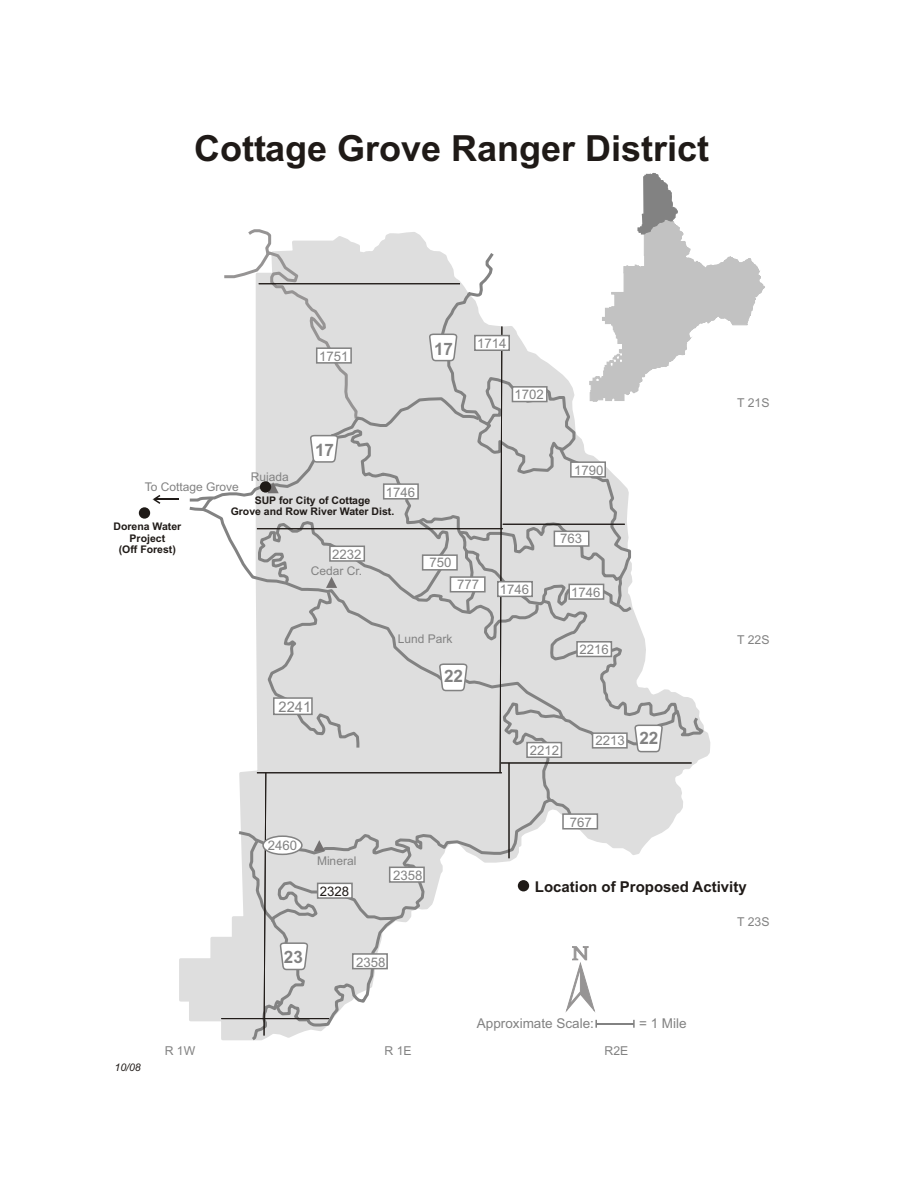
<style>
.page{position:relative;width:918px;height:1188px;background:#fff}
.page>*{position:absolute;margin:0;border:0;box-sizing:border-box;transform-origin:0 0}
.t1{font:700 36px "Arial";color:#1f1a17}
.t2{font:700 17.1px "Arial";color:#828282}
.t3{font:700 15px "Arial";color:#1f1a17}
.t4{font:14.7px "Arial";color:#828282}
.t5{font:13.5px "Arial";color:#828282}
.t6{font:13.2px "Arial";color:#828282}
.t7{font:13.2px "Arial";color:#1f1a17}
.t8{font:12.15px "Arial";color:#828282}
.t9{font:12px "Arial";color:#828282}
.t10{font:700 10.5px/11.7px "Arial";color:#1f1a17;text-align:center}
.t11{font:italic 10.5px "Arial";color:#1f1a17}
</style>
<div class="page">
<svg style="left:153px;top:495px;width:25px;height:9px"></svg>
<svg style="left:198px;top:173px;width:567px;height:868px"></svg>
<div style="left:518px;top:880px;width:11px;height:11px;background:#1f1a17;border-radius:50%"></div>
<div style="left:260px;top:481px;width:11px;height:12px;background:#1f1a17;border-radius:50%"></div>
<div style="left:139px;top:507px;width:11px;height:12px;background:#1f1a17;border-radius:50%"></div>
<h1 class="t1" style="left:194px;top:134px;width:517px">Cottage Grove Ranger District</h1>
<p class="t6" style="left:319px;top:351px;width:31px">1751</p>
<h2 class="t2" style="left:434px;top:343px;width:21px">17</h2>
<p class="t6" style="left:477px;top:338px;width:31px">1714</p>
<p class="t6" style="left:515px;top:389px;width:31px">1702</p>
<h2 class="t2" style="left:315px;top:444px;width:21px">17</h2>
<p class="t9" style="left:251px;top:472px;width:40px">Rujada</p>
<p class="t9" style="left:145px;top:483px;width:95px">To Cottage Grove</p>
<p class="t6" style="left:386px;top:487px;width:31px">1746</p>
<p class="t10" style="left:231px;top:495px;width:165px">SUP for City of Cottage<br>Grove and Row River Water Dist.</p>
<p class="t10" style="left:113px;top:521px;width:69px">Dorena Water<br>Project<br>(Off Forest)</p>
<p class="t6" style="left:332px;top:549px;width:31px">2232</p>
<p class="t9" style="left:311px;top:566px;width:53px">Cedar Cr.</p>
<p class="t6" style="left:430px;top:557px;width:24px">750</p>
<p class="t6" style="left:457px;top:580px;width:24px">777</p>
<p class="t9" style="left:398px;top:634px;width:56px">Lund Park</p>
<h3 class="t4" style="left:279px;top:701px;width:34px">2241</h3>
<h2 class="t2" style="left:444px;top:670px;width:21px">22</h2>
<p class="t6" style="left:500px;top:585px;width:31px">1746</p>
<p class="t6" style="left:574px;top:465px;width:31px">1790</p>
<p class="t6" style="left:560px;top:534px;width:24px">763</p>
<p class="t6" style="left:571px;top:587px;width:31px">1746</p>
<p class="t6" style="left:580px;top:644px;width:31px">2216</p>
<p class="t6" style="left:530px;top:746px;width:31px">2212</p>
<p class="t6" style="left:596px;top:735px;width:31px">2213</p>
<h2 class="t2" style="left:639px;top:731px;width:21px">22</h2>
<p class="t6" style="left:268px;top:841px;width:31px">2460</p>
<p class="t9" style="left:317px;top:856px;width:41px">Mineral</p>
<p class="t6" style="left:570px;top:817px;width:24px">767</p>
<p class="t8" style="left:737px;top:398px;width:34px">T 21S</p>
<p class="t8" style="left:737px;top:636px;width:34px">T 22S</p>
<p class="t7" style="left:320px;top:886px;width:31px">2328</p>
<p class="t6" style="left:393px;top:870px;width:31px">2358</p>
<h2 class="t2" style="left:284px;top:950px;width:21px">23</h2>
<p class="t6" style="left:356px;top:957px;width:31px">2358</p>
<h3 class="t3" style="left:535px;top:881px;width:213px">Location of Proposed Activity</h3>
<p class="t5" style="left:477px;top:1018px;width:119px">Approximate Scale:</p>
<p class="t5" style="left:639px;top:1018px;width:49px">= 1 Mile</p>
<p class="t8" style="left:737px;top:917px;width:34px">T 23S</p>
<p class="t11" style="left:115px;top:1064px;width:28px">10/08</p>
<p class="t8" style="left:165px;top:1046px;width:32px">R 1W</p>
<p class="t8" style="left:385px;top:1046px;width:29px">R 1E</p>
<p class="t8" style="left:605px;top:1046px;width:25px">R2E</p>
</div>
